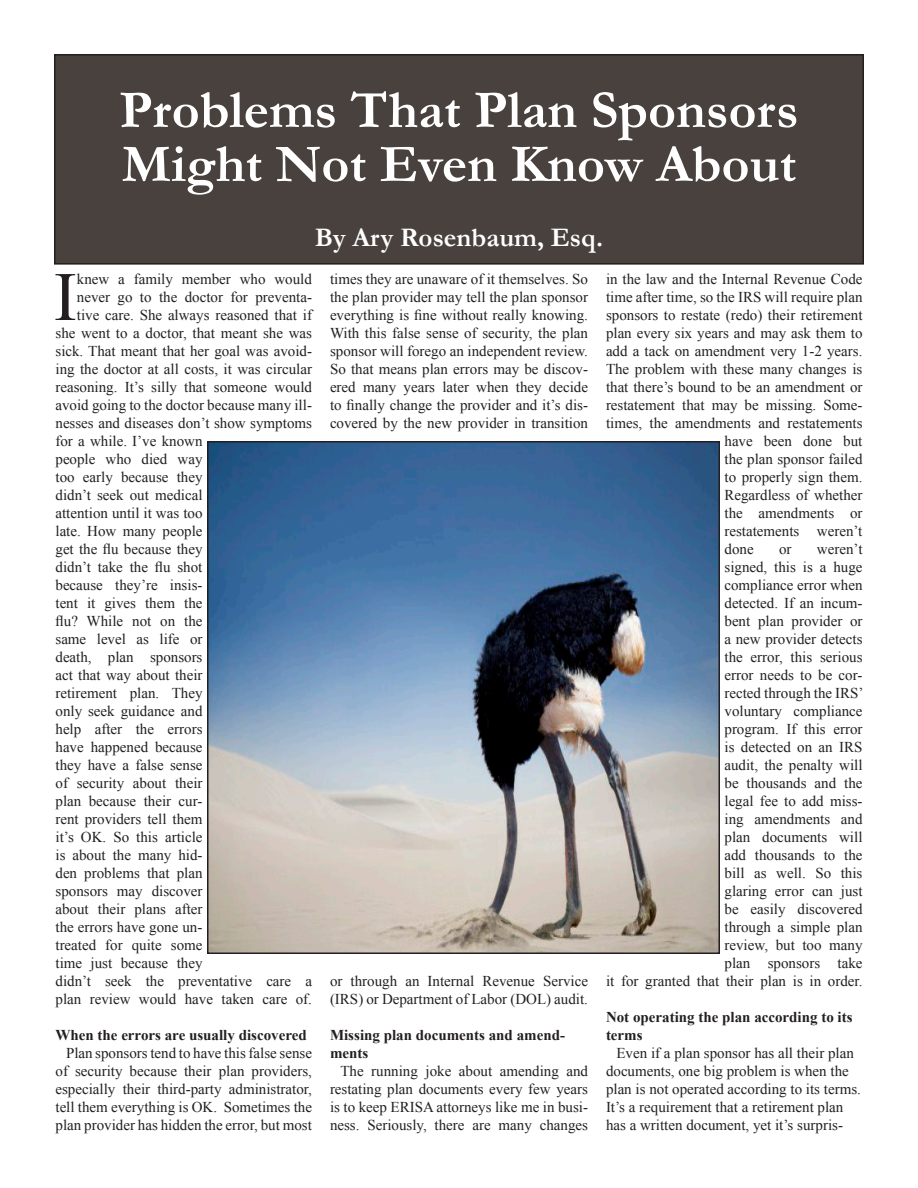
<style>
.page{position:relative;width:918px;height:1188px;background:#fff}
.page>*{position:absolute;margin:0;border:0;box-sizing:border-box;transform-origin:0 0}
.t1{font:69.3px "Times New Roman";color:#231f20}
.t2{font:700 54px/54px "Garamond";color:#fff}
.t3{font:700 27px "Garamond";color:#fff}
.t4{font:15px/18px "Times New Roman";color:#231f20;text-align:justify}
.t5{font:700 15px/18px "Times New Roman";color:#231f20}
</style>
<div class="page">
<div style="left:55px;top:55px;width:808px;height:209px;background:#49413d"></div>
<div style="left:54px;top:54px;width:810px;height:211px;border:2px solid #231f20"></div>
<img style="left:210px;top:444px;width:507px;height:507px">
<div style="left:207px;top:441px;width:513px;height:513px;border:2px solid #231f20"></div>
<p class="t2" style="left:119px;top:82px;width:681px">Problems That Plan Sponsors<br>Might Not Even Know About</p>
<p class="t3" style="left:315px;top:221px;width:290px">By Ary Rosenbaum, Esq.</p>
<p class="t1" style="left:54px;top:250px;width:25px">I</p>
<p class="t4" style="left:77px;top:270px;width:237px">knew a family member who would</p>
<p class="t4" style="left:77px;top:288px;width:237px">never go to the doctor for preventa-</p>
<p class="t4" style="left:77px;top:306px;width:237px">tive care. She always reasoned that if</p>
<p class="t4" style="left:56px;top:324px;width:258px">she went to a doctor, that meant she was</p>
<p class="t4" style="left:56px;top:342px;width:258px">sick. That meant that her goal was avoid-</p>
<p class="t4" style="left:56px;top:360px;width:258px">ing the doctor at all costs, it was circular</p>
<p class="t4" style="left:56px;top:378px;width:258px">reasoning. It’s silly that someone would</p>
<p class="t4" style="left:56px;top:396px;width:258px">avoid going to the doctor because many ill-</p>
<p class="t4" style="left:56px;top:414px;width:258px">nesses and diseases don’t show symptoms</p>
<p class="t4" style="left:56px;top:432px;width:149px">for a while. I’ve known</p>
<p class="t4" style="left:56px;top:450px;width:149px">people who died way</p>
<p class="t4" style="left:56px;top:468px;width:149px">too early because they</p>
<p class="t4" style="left:56px;top:486px;width:149px">didn’t seek out medical</p>
<p class="t4" style="left:56px;top:504px;width:149px">attention until it was too</p>
<p class="t4" style="left:56px;top:522px;width:149px">late. How many people</p>
<p class="t4" style="left:56px;top:540px;width:149px">get the flu because they</p>
<p class="t4" style="left:56px;top:558px;width:149px">didn’t take the flu shot</p>
<p class="t4" style="left:56px;top:576px;width:148px">because they’re insis-</p>
<p class="t4" style="left:56px;top:594px;width:149px">tent it gives them the</p>
<p class="t4" style="left:56px;top:612px;width:149px">flu? While not on the</p>
<p class="t4" style="left:56px;top:630px;width:149px">same level as life or</p>
<p class="t4" style="left:56px;top:648px;width:148px">death, plan sponsors</p>
<p class="t4" style="left:56px;top:666px;width:149px">act that way about their</p>
<p class="t4" style="left:56px;top:684px;width:149px">retirement plan. They</p>
<p class="t4" style="left:56px;top:702px;width:148px">only seek guidance and</p>
<p class="t4" style="left:56px;top:720px;width:149px">help after the errors</p>
<p class="t4" style="left:56px;top:738px;width:149px">have happened because</p>
<p class="t4" style="left:56px;top:756px;width:148px">they have a false sense</p>
<p class="t4" style="left:56px;top:774px;width:148px">of security about their</p>
<p class="t4" style="left:56px;top:792px;width:148px">plan because their cur-</p>
<p class="t4" style="left:56px;top:810px;width:149px">rent providers tell them</p>
<p class="t4" style="left:56px;top:828px;width:149px">it’s OK. So this article</p>
<p class="t4" style="left:56px;top:846px;width:148px">is about the many hid-</p>
<p class="t4" style="left:56px;top:864px;width:149px">den problems that plan</p>
<p class="t4" style="left:56px;top:882px;width:149px">sponsors may discover</p>
<p class="t4" style="left:56px;top:900px;width:149px">about their plans after</p>
<p class="t4" style="left:56px;top:918px;width:148px">the errors have gone un-</p>
<p class="t4" style="left:56px;top:936px;width:149px">treated for quite some</p>
<p class="t4" style="left:56px;top:954px;width:149px">time just because they</p>
<p class="t4" style="left:56px;top:972px;width:258px">didn’t seek the preventative care a</p>
<p class="t4" style="left:56px;top:990px;width:258px">plan review would have taken care of.</p>
<p class="t5" style="left:56px;top:1026px;width:253px">When the errors are usually discovered</p>
<p class="t4" style="left:56px;top:1044px;width:258px;text-indent:10px">Plan sponsors tend to have this false sense of security because their plan providers, especially their third-party administrator, tell them everything is OK. Sometimes the plan provider has hidden the error, but most</p>
<p class="t4" style="left:330px;top:270px;width:260px">times they are unaware of it themselves. So the plan provider may tell the plan sponsor everything is fine without really knowing.<br>With this false sense of security, the plan sponsor will forego an independent review.<br>So that means plan errors may be discov&shy;ered many years later when they decide to finally change the provider and it’s dis&shy;covered by the new provider in transition</p>
<p class="t4" style="left:330px;top:972px;width:260px">or through an Internal Revenue Service (IRS) or Department of Labor (DOL) audit.</p>
<p class="t5" style="left:330px;top:1026px;width:237px">Missing plan documents and amend&shy;ments</p>
<p class="t4" style="left:330px;top:1062px;width:260px;text-indent:10px">The running joke about amending and restating plan documents every few years is to keep ERISA attorneys like me in busi&shy;ness. Seriously, there are many changes</p>
<p class="t4" style="left:606px;top:270px;width:258px">in the law and the Internal Revenue Code</p>
<p class="t4" style="left:606px;top:288px;width:258px">time after time, so the IRS will require plan</p>
<p class="t4" style="left:606px;top:306px;width:258px">sponsors to restate (redo) their retirement</p>
<p class="t4" style="left:606px;top:324px;width:258px">plan every six years and may ask them to</p>
<p class="t4" style="left:606px;top:342px;width:258px">add a tack on amendment very 1-2 years.</p>
<p class="t4" style="left:606px;top:360px;width:258px">The problem with these many changes is</p>
<p class="t4" style="left:606px;top:378px;width:258px">that there’s bound to be an amendment or</p>
<p class="t4" style="left:606px;top:396px;width:258px">restatement that may be missing. Some-</p>
<p class="t4" style="left:606px;top:414px;width:258px">times, the amendments and restatements</p>
<p class="t4" style="left:724px;top:432px;width:140px">have been done but</p>
<p class="t4" style="left:724px;top:450px;width:140px">the plan sponsor failed</p>
<p class="t4" style="left:724px;top:468px;width:140px">to properly sign them.</p>
<p class="t4" style="left:724px;top:486px;width:139px">Regardless of whether</p>
<p class="t4" style="left:724px;top:504px;width:139px">the amendments or</p>
<p class="t4" style="left:724px;top:522px;width:140px">restatements weren’t</p>
<p class="t4" style="left:724px;top:540px;width:31px">done</p>
<p class="t4" style="left:779px;top:540px;width:14px">or</p>
<p class="t4" style="left:606px;top:540px;width:259px;text-align:right">weren’t<br>signed, this is a huge<br>compliance error when<br>detected. If an incum-<br>bent plan provider or<br>a new provider detects<br>the error, this serious<br>error needs to be cor-<br>rected through the IRS’<br>voluntary compliance<br>program. If this error<br>is detected on an IRS<br>audit, the penalty will<br>be thousands and the<br>legal fee to add miss-<br>ing amendments and<br>plan documents will<br>add thousands to the<br>bill as well. So this<br>glaring error can just<br>be easily discovered<br>through a simple plan<br>review, but too many<br>plan sponsors take<br>it for granted that their plan is in order.</p>
<p class="t5" style="left:606px;top:1008px;width:248px">Not operating the plan according to its terms</p>
<p class="t4" style="left:606px;top:1044px;width:256px;text-align:left;text-indent:10px">Even if a plan sponsor has all their plan documents, one big problem is when the plan is not operated according to its terms.<br>It’s a requirement that a retirement plan has a written document, yet it’s surpris-</p>
</div>
